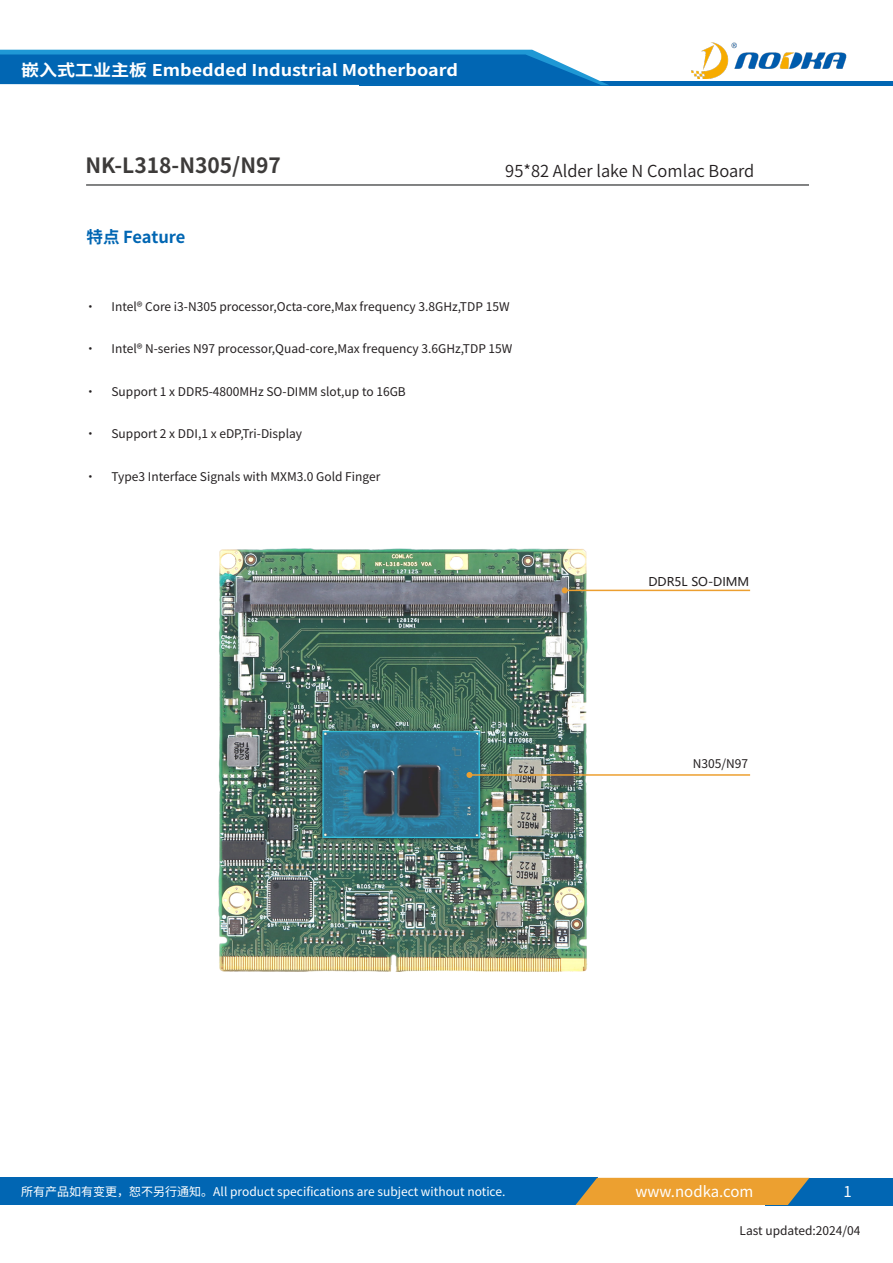
<style>
.page{position:relative;width:893px;height:1263px;background:#fff}
.page>*{position:absolute;margin:0;border:0;box-sizing:border-box;transform-origin:0 0}
.t1{font:700 21px "Source Han Sans SC";color:#3d3b3a}
.t2{font:16.5px "Source Han Sans SC";color:#231f20}
.t3{font:700 16.5px "Source Han Sans SC";letter-spacing:-.01em;color:#0166b3}
.t4{font:700 16.2px "Source Han Sans SC";color:#fff;scale:1.11 1}
.t5{font:15px "Source Han Sans SC";color:#fff}
.t6{font:12px "Source Han Sans SC";color:#231f20}
.t7{font:12px "Source Han Sans SC";color:#fff}
.t8{font:12px "Microsoft Ya Hei";color:#231f20}
</style>
<div class="page">
<img style="left:218px;top:548px;width:369px;height:424px">
<img style="left:691px;top:43px;width:156px;height:35px">
<hr style="left:359px;top:81px;width:534px;height:4px;background:#0166b3">
<svg style="left:0;top:50px;width:608px;height:35px;background:#1676bc"></svg>
<hr style="left:86px;top:184px;width:723px;height:2px;background:#595a5b">
<div style="left:0;top:1178px;width:597px;height:27px;background:#0166b3"></div>
<div style="left:766px;top:1178px;width:127px;height:27px;background:#0166b3"></div>
<svg style="left:575px;top:1178px;width:234px;height:27px;background:#d69a3c"></svg>
<hr style="left:565px;top:590px;width:185px;height:1px;background:#ec9f30">
<svg style="left:562px;top:587px;width:6px;height:6px"></svg>
<hr style="left:469px;top:774px;width:281px;height:2px;background:#ec9f30">
<svg style="left:466px;top:772px;width:6px;height:6px"></svg>
<p class="t4" style="left:21px;top:61px;width:395px">嵌入式工业主板 Embedded Industrial Motherboard</p>
<p class="t1" style="left:85px;top:154px;width:197px">NK-L318-N305/N97</p>
<p class="t3" style="left:87px;top:228px;width:100px">特点 Feature</p>
<p class="t2" style="left:505px;top:161px;width:251px">95*82 Alder lake N Comlac Board</p>
<p class="t6" style="left:84px;top:299px;width:426px">• Intel® Core i3-N305 processor,Octa-core,Max frequency 3.8GHz,TDP 15W</p>
<p class="t6" style="left:84px;top:342px;width:429px">• Intel® N-series N97 processor,Quad-core,Max frequency 3.6GHz,TDP 15W</p>
<p class="t6" style="left:84px;top:384px;width:323px">• Support 1 x DDR5-4800MHz SO-DIMM slot,up to 16GB</p>
<p class="t6" style="left:84px;top:427px;width:219px">• Support 2 x DDI,1 x eDP,Tri-Display</p>
<p class="t6" style="left:84px;top:470px;width:297px">• Type3 Interface Signals with MXM3.0 Gold Finger</p>
<p class="t8" style="left:648px;top:573px;width:102px">DDR5L SO-DIMM</p>
<p class="t6" style="left:693px;top:757px;width:57px">N305/N97</p>
<p class="t7" style="left:21px;top:1184px;width:486px">所有产品如有变更，恕不另行通知。All product specifications are subject without notice.</p>
<p class="t5" style="left:635px;top:1183px;width:119px">www.nodka.com</p>
<p class="t5" style="left:844px;top:1183px;width:10px">1</p>
<p class="t6" style="left:740px;top:1224px;width:123px">Last updated:2024/04</p>
</div>
